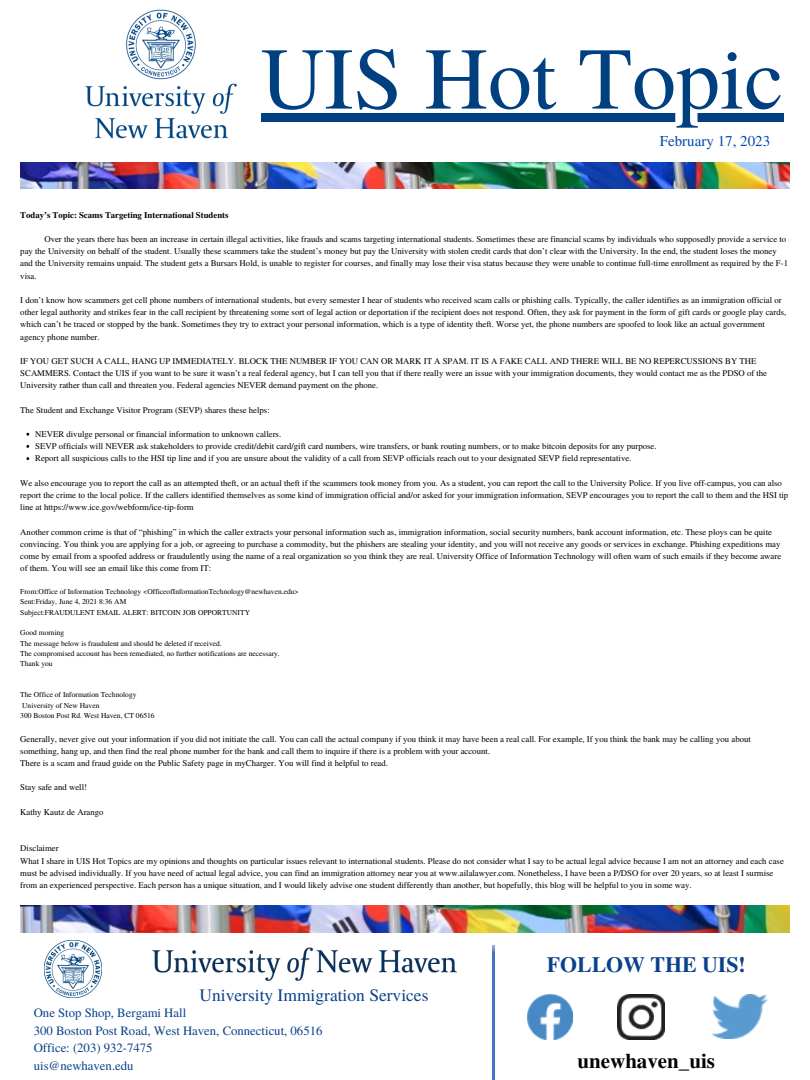
<style>
.page{position:relative;width:810px;height:1080px;background:#fff}
.page>*{position:absolute;margin:0;border:0;box-sizing:border-box;transform-origin:0 0}
.t1{font:87.94px "Te X Gyre Termes";color:#003f80}
.t2{font:700 21.81px "Te X Gyre Termes";color:#0a418b}
.t3{font:700 20.94px "Te X Gyre Termes";color:#000}
.t4{font:17.5px "Te X Gyre Termes";color:#0a418b}
.t5{font:15px "Te X Gyre Termes";color:#004aad}
.t6{font:12.75px/17.7px "Te X Gyre Termes";color:#0a418b}
.t7{font:8.75px/12.2px "Te X Gyre Termes";color:#000}
.t8{font:700 8.75px "Te X Gyre Termes";color:#000}
.t9{font:7.5px/10.3px "Te X Gyre Termes";color:#000}
</style>
<div class="page">
<img style="left:20px;top:162px;width:770px;height:26px">
<img style="left:85px;top:10px;width:152px;height:129px">
<img style="left:20px;top:905px;width:770px;height:27px">
<img style="left:492px;top:946px;width:2px;height:134px">
<img style="left:527px;top:994px;width:46px;height:46px">
<img style="left:617px;top:994px;width:47px;height:46px">
<img style="left:712px;top:994px;width:56px;height:45px">
<img style="left:152px;top:932px;width:305px;height:49px">
<img style="left:45px;top:940px;width:57px;height:57px">
<div style="left:261px;top:113px;width:523px;height:9px;background:#003f80"></div>
<h1 class="t1" style="left:261px;top:16px;width:524px">UIS Hot Topic</h1>
<h3 class="t5" style="left:660px;top:130px;width:112px">February 17, 2023</h3>
<p class="t8" style="left:20px;top:208px;width:210px">Today’s Topic: Scams Targeting International Students</p>
<p class="t7" style="left:20px;top:233px;width:769px;text-indent:24px">Over the years there has been an increase in certain illegal activities, like frauds and scams targeting international students. Sometimes these are financial scams by individuals who supposedly provide a service to pay the University on behalf of the student. Usually these scammers take the student’s money but pay the University with stolen credit cards that don’t clear with the University. In the end, the student loses the money and the University remains unpaid. The student gets a Bursars Hold, is unable to register for courses, and finally may lose their visa status because they were unable to continue full-time enrollment as required by the F-1 visa.</p>
<p class="t7" style="left:20px;top:293px;width:768px">I don’t know how scammers get cell phone numbers of international students, but every semester I hear of students who received scam calls or phishing calls. Typically, the caller identifies as an immigration official or other legal authority and strikes fear in the call recipient by threatening some sort of legal action or deportation if the recipient does not respond. Often, they ask for payment in the form of gift cards or google play cards, which can’t be traced or stopped by the bank. Sometimes they try to extract your personal information, which is a type of identity theft. Worse yet, the phone numbers are spoofed to look like an actual government agency phone number.</p>
<p class="t7" style="left:20px;top:354px;width:748px">IF YOU GET SUCH A CALL, HANG UP IMMEDIATELY. BLOCK THE NUMBER IF YOU CAN OR MARK IT A SPAM. IT IS A FAKE CALL AND THERE WILL BE NO REPERCUSSIONS BY THE<br>SCAMMERS. Contact the UIS if you want to be sure it wasn’t a real federal agency, but I can tell you that if there really were an issue with your immigration documents, they would contact me as the PDSO of the<br>University rather than call and threaten you. Federal agencies NEVER demand payment on the phone.</p>
<p class="t7" style="left:20px;top:403px;width:251px">The Student and Exchange Visitor Program (SEVP) shares these helps:</p>
<p class="t7" style="left:35px;top:428px;width:623px">NEVER divulge personal or financial information to unknown callers.<br>SEVP officials will NEVER ask stakeholders to provide credit/debit card/gift card numbers, wire transfers, or bank routing numbers, or to make bitcoin deposits for any purpose.<br>Report all suspicious calls to the HSI tip line and if you are unsure about the validity of a call from SEVP officials reach out to your designated SEVP field representative.</p>
<p class="t7" style="left:20px;top:476px;width:770px">We also encourage you to report the call as an attempted theft, or an actual theft if the scammers took money from you. As a student, you can report the call to the University Police. If you live off-campus, you can also report the crime to the local police. If the callers identified themselves as some kind of immigration official and/or asked for your immigration information, SEVP encourages you to report the call to them and the HSI tip line at https://www.ice.gov/webform/ice-tip-form</p>
<p class="t7" style="left:20px;top:525px;width:762px">Another common crime is that of “phishing” in which the caller extracts your personal information such as, immigration information, social security numbers, bank account information, etc. These ploys can be quite convincing. You think you are applying for a job, or agreeing to purchase a commodity, but the phishers are stealing your identity, and you will not receive any goods or services in exchange. Phishing expeditions may come by email from a spoofed address or fraudulently using the name of a real organization so you think they are real. University Office of Information Technology will often warn of such emails if they become aware of them. You will see an email like this come from IT:</p>
<p class="t9" style="left:20px;top:586px;width:280px">From:Office of Information Technology &lt;OfficeofInformationTechnology@newhaven.edu&gt;<br>Sent:Friday, June 4, 2021 8:36 AM<br>Subject:FRAUDULENT EMAIL ALERT: BITCOIN JOB OPPORTUNITY</p>
<p class="t9" style="left:20px;top:627px;width:261px">Good morning<br>The message below is fraudulent and should be deleted if received.<br>The compromised account has been remediated, no further notifications are necessary.<br>Thank you</p>
<p class="t9" style="left:20px;top:689px;width:136px">The Office of Information Technology<br>University of New Haven<br>300 Boston Post Rd. West Haven, CT 06516</p>
<p class="t7" style="left:20px;top:732px;width:732px">Generally, never give out your information if you did not initiate the call. You can call the actual company if you think it may have been a real call. For example, If you think the bank may be calling you about something, hang up, and then find the real phone number for the bank and call them to inquire if there is a problem with your account.<br>There is a scam and fraud guide on the Public Safety page in myCharger. You will find it helpful to read.</p>
<p class="t7" style="left:20px;top:781px;width:68px">Stay safe and well!</p>
<p class="t7" style="left:20px;top:805px;width:85px">Kathy Kautz de Arango</p>
<p class="t7" style="left:20px;top:842px;width:765px">Disclaimer<br>What I share in UIS Hot Topics are my opinions and thoughts on particular issues relevant to international students. Please do not consider what I say to be actual legal advice because I am not an attorney and each case must be advised individually. If you have need of actual legal advice, you can find an immigration attorney near you at www.ailalawyer.com. Nonetheless, I have been a P/DSO for over 20 years, so at least I surmise from an experienced perspective. Each person has a unique situation, and I would likely advise one student differently than another, but hopefully, this blog will be helpful to you in some way.</p>
<h3 class="t4" style="left:200px;top:982px;width:231px">University Immigration Services</h3>
<h3 class="t6" style="left:34px;top:1003px;width:290px">One Stop Shop, Bergami Hall<br>300 Boston Post Road, West Haven, Connecticut, 06516<br>Office: (203) 932-7475<br>uis@newhaven.edu</h3>
<h2 class="t2" style="left:547px;top:948px;width:200px">FOLLOW THE UIS!</h2>
<h3 class="t3" style="left:578px;top:1044px;width:139px">unewhaven_uis</h3>
</div>
